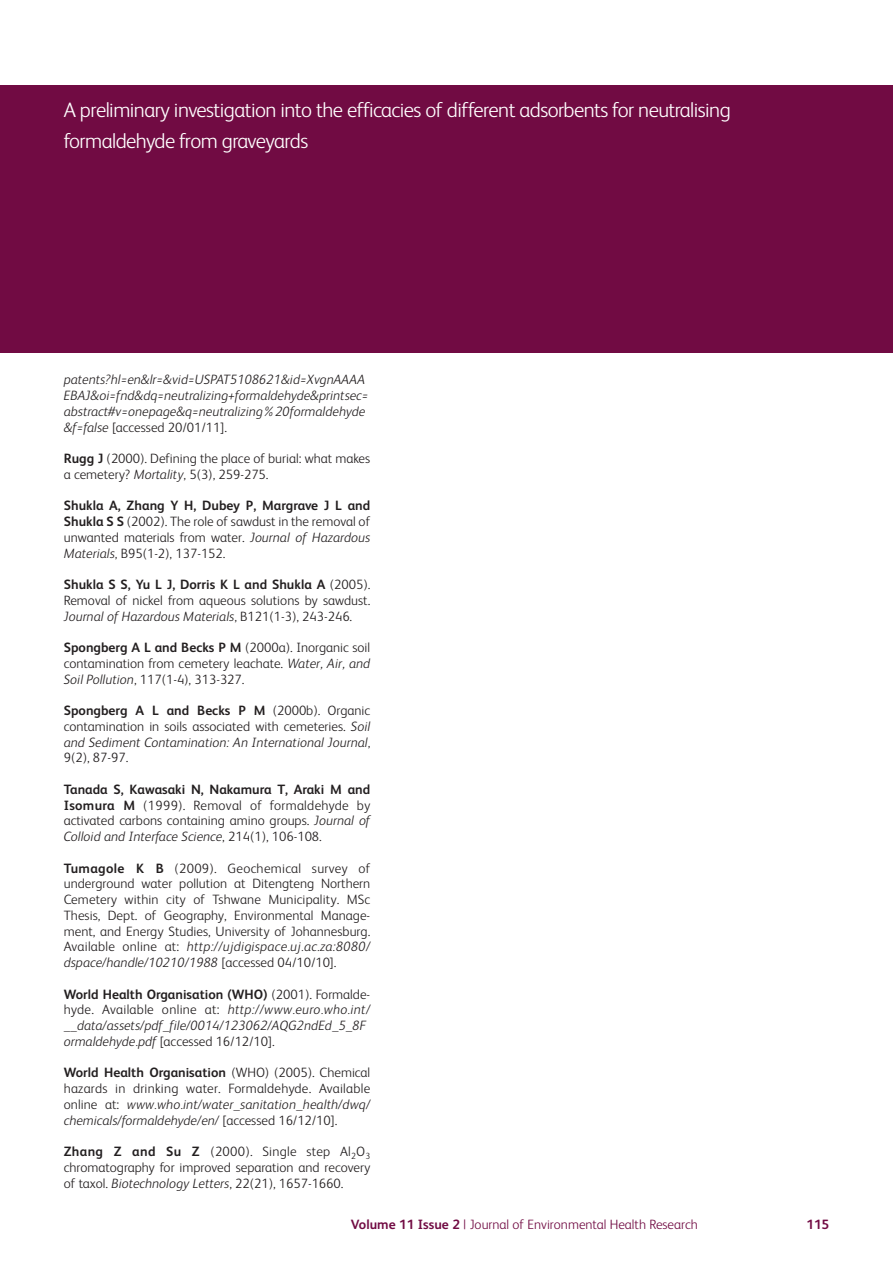
<style>
.page{position:relative;width:893px;height:1263px;background:#fff}
.page>*{position:absolute;margin:0;border:0;box-sizing:border-box;transform-origin:0 0}
.t1{font:300 21px/31.5px "FS Albert";letter-spacing:-.025em;color:#fff}
.t2{font:300 13.5px/15.8px "FS Albert";color:#231f20;text-align:justify}
.t3{font:italic 300 13.5px/15.8px "FS Albert";color:#231f20}
.t4{font:300 13.5px "FS Albert";color:#710b43}
.t5{font:700 13.5px "FS Albert";color:#710b43}
.s1{font-style:normal}
.s2{font-weight:700}
.s3{font-style:italic}
.s4{font-weight:700;font-style:normal}
</style>
<div class="page">
<div style="left:0;top:85px;width:893px;height:268px;background:#710b43"></div>
<hr style="left:0;top:85px;width:1px;height:268px;background:#c6a5af">
<h1 class="t1" style="left:64px;top:96px;width:668px">A preliminary investigation into the efficacies of different adsorbents for neutralising formaldehyde from graveyards</h1>
<p class="t3" style="left:64px;top:373px;width:306px">patents?hl=en&amp;lr=&amp;vid=USPAT5108621&amp;id=XvgnAAAA EBAJ&amp;oi=fnd&amp;dq=neutralizing+formaldehyde&amp;printsec= abstract#v=onepage&amp;q=neutralizing%20formaldehyde &amp;f=false <span class="s1">[accessed 20/01/11].</span></p>
<p class="t2" style="left:64px;top:452px;width:308px"><span class="s2">Rugg J</span> (2000). Defining the place of burial: what makes a cemetery? <span class="s3">Mortality</span>, 5(3), 259-275.</p>
<p class="t2" style="left:64px;top:499px;width:308px"><span class="s2">Shukla A, Zhang Y H, Dubey P, Margrave J L and Shukla S S</span> (2002). The role of sawdust in the removal of unwanted materials from water. <span class="s3">Journal of Hazardous Materials</span>, B95(1-2), 137-152.</p>
<p class="t2" style="left:64px;top:578px;width:308px"><span class="s2">Shukla S S, Yu L J, Dorris K L and Shukla A</span> (2005).<br>Removal of nickel from aqueous solutions by sawdust.<br><span class="s3">Journal of Hazardous Materials</span>, B121(1-3), 243-246.</p>
<p class="t2" style="left:64px;top:641px;width:308px"><span class="s2">Spongberg A L and Becks P M</span> (2000a). Inorganic soil contamination from cemetery leachate. <span class="s3">Water, Air, and Soil Pollution</span>, 117(1-4), 313-327.</p>
<p class="t2" style="left:64px;top:704px;width:308px"><span class="s2">Spongberg A L and Becks P M</span> (2000b). Organic contamination in soils associated with cemeteries. <span class="s3">Soil and Sediment Contamination: An International Journal</span>, 9(2), 87-97.</p>
<p class="t2" style="left:64px;top:783px;width:308px"><span class="s2">Tanada S, Kawasaki N, Nakamura T, Araki M and Isomura M</span> (1999). Removal of formaldehyde by activated carbons containing amino groups. <span class="s3">Journal of Colloid and Interface Science</span>, 214(1), 106-108.</p>
<p class="t2" style="left:64px;top:861px;width:308px"><span class="s2">Tumagole K B</span> (2009). Geochemical survey of underground water pollution at Ditengteng Northern Cemetery within city of Tshwane Municipality. MSc Thesis, Dept. of Geography, Environmental Manage&shy;ment, and Energy Studies, University of Johannesburg.<br>Available online at: <span class="s3">http://ujdigispace.uj.ac.za:8080/ dspace/handle/10210/1988</span> [accessed 04/10/10].</p>
<p class="t3" style="left:64px;top:988px;width:308px"><span class="s4">World Health Organisation (WHO)</span> <span class="s1">(2001). Formalde&shy;hyde. Available online at:</span> http://www.euro.who.int/ __data/assets/pdf_file/0014/123062/AQG2ndEd_5_8F ormaldehyde.pdf <span class="s1">[accessed 16/12/10].</span></p>
<p class="t2" style="left:64px;top:1066px;width:308px"><span class="s2">World Health Organisation</span> (WHO) (2005). Chemical hazards in drinking water. Formaldehyde. Available online at: <span class="s3">www.who.int/water_sanitation_health/dwq/ chemicals/formaldehyde/en/</span> [accessed 16/12/10].</p>
<p class="t2" style="left:64px;top:1145px;width:308px"><span class="s2">Zhang Z and Su Z</span> (2000). Single step Al<sub>2</sub>O<sub>3 </sub>chromatography for improved separation and recovery of taxol. <span class="s3">Biotechnology Letters</span>, 22(21), 1657-1660.</p>
<p class="t4" style="left:351px;top:1219px;width:349px"><span class="s2">Volume 11 Issue 2</span> | Journal of Environmental Health Research</p>
<p class="t5" style="left:806px;top:1219px;width:24px">115</p>
</div>
